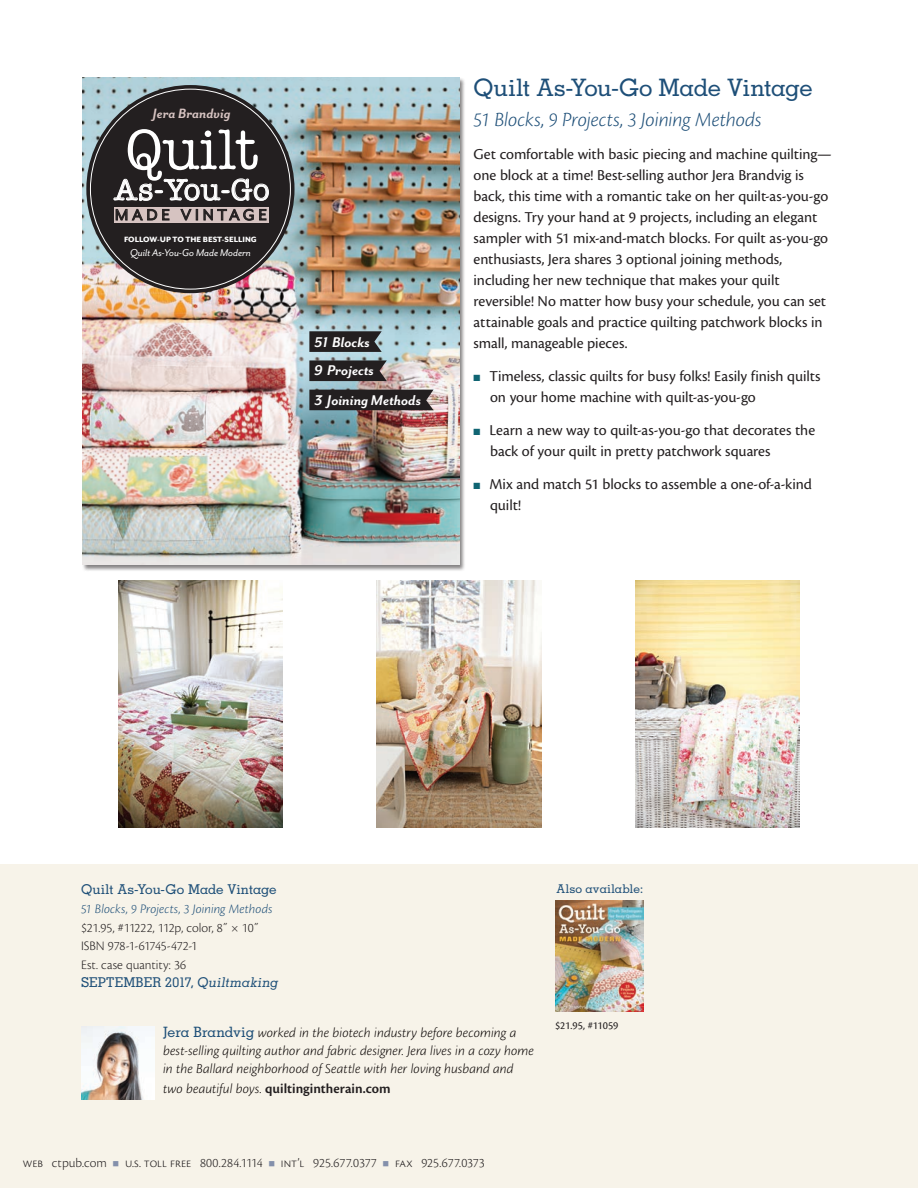
<style>
.page{position:relative;width:918px;height:1188px;background:#fff}
.page>*{position:absolute;margin:0;border:0;box-sizing:border-box;transform-origin:0 0}
.t1{font:56.7px "American Typewriter Medium A";color:#fff}
.t2{font:29.55px "American Typewriter Medium A";letter-spacing:.025em;color:#fff}
.NewReleases__Title{font:500 24px "Memphis";letter-spacing:-.02em;color:#1e4f78}
.NewReleases__Subtitl{font:italic 300 21px "Cronos Pro";letter-spacing:-.01em;color:#1e4f78}
.t3{font:17.7px "Mr Eaves San OT";letter-spacing:.215em;color:#231f20}
.t4{font:italic 700 16.2px/28.8px "Mr Eaves San OT";color:#fff}
.Body{font:15.75px/21px "Cronos Pro";letter-spacing:-.005em;color:#231f20}
.t5{font:italic 700 15.6px "Mr Eaves San OT";color:#d6c3c1}
.AuthorBioText{font:italic 300 14.25px/18px "Cronos Pro";letter-spacing:.005em;color:#080302}
.AuthorBioText-2{font:600 14.25px "Cronos Pro";color:#231f20}
.Specs{font:300 13.5px/18.3px "Cronos Pro";color:#231f20}
.Specs__Subtitle{font:italic 300 13.5px "Cronos Pro";letter-spacing:.005em;color:#1e4f78}
.Specs__Title{font:500 13.5px "Memphis";letter-spacing:-.01em;color:#1e4f78}
.AlsoAvailableHead{font:500 12px "Memphis";letter-spacing:.005em;color:#1e4f78}
.t6{font:italic 11.55px "Mr Eaves San OT";letter-spacing:-.005em;color:#fff}
.Also_Available__Spec{font:11.25px "Cronos Pro";letter-spacing:-.01em;color:#231f20}
.t7{font:800 8.85px "Mr Eaves San OT";letter-spacing:.005em;color:#fff}
.s1{color:#106573}
.s2{font-family:"Memphis";font-weight:500;color:#1e4f78}
.s3{font-family:"Memphis";font-weight:500;font-style:italic;color:#1e4f78}
.s4{font-family:"Memphis";font-weight:500;font-style:normal;color:#1e4f78}
.s5{font-weight:300;font-style:italic;color:#080302}
.s6{color:#8490ab}
</style>
<div class="page">
<div style="left:0;top:864px;width:918px;height:324px;background:#f7f3e9"></div>
<img style="left:555px;top:901px;width:89px;height:111px">
<div style="left:82px;top:77px;width:384px;height:494px;background:#231f20;opacity:.55"></div>
<img style="left:82px;top:78px;width:377px;height:487px">
<div style="left:86px;top:85px;width:209px;height:208px;background:#231f20;border-radius:50%"></div>
<svg style="left:114px;top:207px;width:154px;height:15px"></svg>
<svg style="left:113px;top:178px;width:156px;height:23px"></svg>
<svg style="left:116px;top:209px;width:54px;height:12px"></svg>
<svg style="left:180px;top:209px;width:87px;height:12px"></svg>
<svg style="left:309px;top:331px;width:73px;height:21px;background:#2d2b2d"></svg>
<svg style="left:309px;top:360px;width:78px;height:21px;background:#2f2b2c"></svg>
<div style="left:309px;top:390px;width:125px;height:20px;background:#231f20"></div>
<img style="left:377px;top:580px;width:164px;height:247px">
<img style="left:635px;top:580px;width:165px;height:247px">
<img style="left:118px;top:580px;width:165px;height:247px">
<img style="left:81px;top:1026px;width:73px;height:74px">
<p class="t5" style="left:153px;top:105px;width:79px">Jera Brandvig</p>
<p class="t1" style="left:126px;top:118px;width:134px">Quilt</p>
<p class="t2" style="left:114px;top:173px;width:157px">As-You-Go</p>
<p class="t3" style="left:115px;top:205px;width:153px">MADE VINTAGE</p>
<p class="t7" style="left:124px;top:234px;width:134px">FOLLOW-UP TO THE BEST-SELLING</p>
<p class="t6" style="left:130px;top:246px;width:123px">Quilt As-You-Go Made Modern</p>
<p class="t4" style="left:314px;top:328px;width:109px">51 Blocks<br>9 Projects<br>3 Joining Methods</p>
<p class="NewReleases__Title" style="left:474px;top:73px;width:341px">Quilt As-You-Go Made Vintage</p>
<p class="NewReleases__Subtitl" style="left:474px;top:107px;width:290px">51 Blocks, 9 Projects, 3 Joining Methods</p>
<p class="Body" style="left:474px;top:143px;width:360px">Get comfortable with basic piecing and machine quilting— one block at a time! Best-selling author Jera Brandvig is back, this time with a romantic take on her quilt-as-you-go designs. Try your hand at 9 projects, including an elegant sampler with 51 mix-and-match blocks. For quilt as-you-go enthusiasts, Jera shares 3 optional joining methods, including her new technique that makes your quilt reversible! No matter how busy your schedule, you can set attainable goals and practice quilting patchwork blocks in small, manageable pieces.</p>
<p class="Body" style="left:490px;top:365px;width:332px;text-indent:-16px"><span class="s1">■</span> Timeless, classic quilts for busy folks! Easily finish quilts on your home machine with quilt-as-you-go</p>
<p class="Body" style="left:490px;top:419px;width:327px;text-indent:-16px"><span class="s1">■</span> Learn a new way to quilt-as-you-go that decorates the back of your quilt in pretty patchwork squares</p>
<p class="Body" style="left:490px;top:473px;width:323px;text-indent:-16px"><span class="s1">■</span> Mix and match 51 blocks to assemble a one-of-a-kind quilt!</p>
<p class="Specs__Title" style="left:81px;top:881px;width:197px">Quilt As-You-Go Made Vintage</p>
<p class="Specs__Subtitle" style="left:81px;top:901px;width:193px">51 Blocks, 9 Projects, 3 Joining Methods</p>
<p class="Specs" style="left:81px;top:918px;width:179px">$21.95, #11222, 112p, color, 8˝ × 10˝</p>
<p class="Specs" style="left:81px;top:937px;width:199px">ISBN 978-1-61745-472-1<br>Est. case quantity: 36<br><span class="s2">SEPTEMBER 2017,</span> <span class="s3">Quiltmaking</span></p>
<p class="AlsoAvailableHead" style="left:557px;top:881px;width:88px">Also available:</p>
<p class="AuthorBioText" style="left:163px;top:1023px;width:372px"><span class="s4">Jera Brandvig</span> worked in the biotech industry before becoming a best-selling quilting author and fabric designer. Jera lives in a cozy home in the Ballard neighborhood of Seattle with her loving husband and</p>
<p class="AuthorBioText-2" style="left:163px;top:1081px;width:229px"><span class="s5">two beautiful boys.</span> quiltingintherain.com</p>
<p class="Also_Available__Spec" style="left:555px;top:1019px;width:65px">$21.95, #11059</p>
<p class="Specs" style="left:23px;top:1153px;width:464px">web ctpub.com <span class="s6">■</span> u.s. toll free 800.284.1114 <span class="s6">■</span> int’l 925.677.0377 <span class="s6">■</span> fax 925.677.0373</p>
</div>
